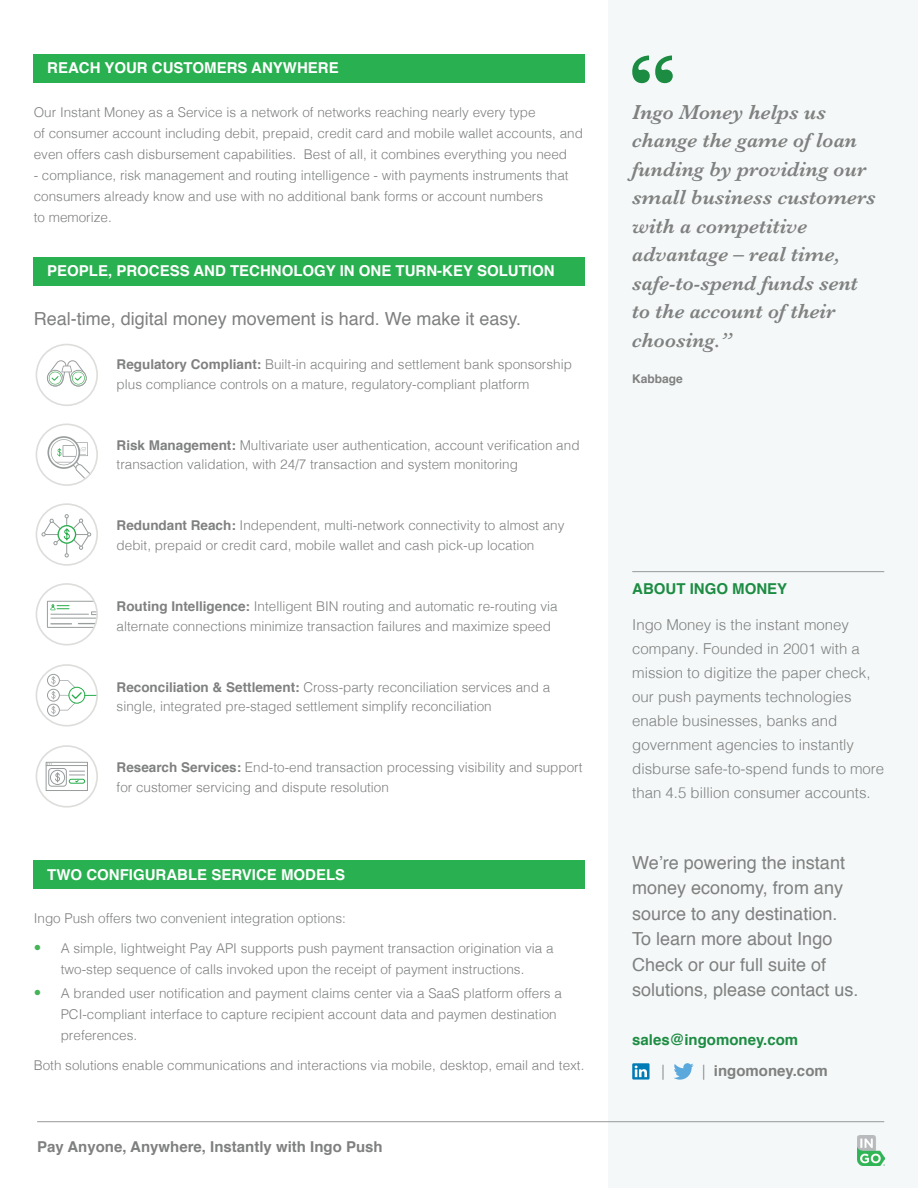
<style>
.page{position:relative;width:918px;height:1188px;background:#fff}
.page>*{position:absolute;margin:0;border:0;box-sizing:border-box;transform-origin:0 0}
.t1{font:italic 600 21px/28.5px "Baskerville";color:#7f8080}
.t2{font:18px/25.5px "Helvetica";color:#7f8080;text-align:justify}
.t3{font:300 15px/24px "Helvetica";color:#7f8080}
.t4{font:700 15px "Helvetica";color:#fff}
.t5{font:700 15px "Helvetica";color:#7f8080}
.t6{font:700 15px "Helvetica";color:#1c8c43}
.t7{font:300 13.5px/19.5px "Helvetica";color:#7f8080}
.t8{font:700 12px "Helvetica";color:#7f8080}
.s1{font-weight:700}
.s2{font-size:15px;color:#45b357}
.s3{font-weight:300}
</style>
<div class="page">
<div style="left:609px;top:0;width:309px;height:1188px;background:#f5f8f8"></div>
<svg style="left:632px;top:55px;width:41px;height:28px"></svg>
<hr style="left:37px;top:1121px;width:847px;height:1px;background:#989999">
<hr style="left:632px;top:571px;width:252px;height:1px;background:#989999">
<svg style="left:632px;top:1063px;width:18px;height:17px"></svg>
<svg style="left:635px;top:1066px;width:12px;height:11px"></svg>
<svg style="left:674px;top:1063px;width:20px;height:17px"></svg>
<div style="left:34px;top:860px;width:551px;height:29px;background:#29b050"></div>
<div style="left:34px;top:257px;width:551px;height:29px;background:#29b050"></div>
<div style="left:34px;top:54px;width:551px;height:29px;background:#29b050"></div>
<svg style="left:36px;top:344px;width:62px;height:62px"></svg>
<div style="left:36px;top:503px;width:62px;height:63px;border:2px solid #dddddb;border-radius:50%"></div>
<svg style="left:42px;top:514px;width:49px;height:43px"></svg>
<div style="left:36px;top:745px;width:62px;height:63px;border:2px solid #dddddb;border-radius:50%"></div>
<div style="left:46px;top:762px;width:42px;height:29px;background:#fff;border:1px solid #989c9d"></div>
<hr style="left:46px;top:765px;width:41px;height:1px;background:#989c9d">
<div style="left:48px;top:768px;width:19px;height:19px;border:1px solid #989c9d;border-radius:3px"></div>
<svg style="left:50px;top:770px;width:15px;height:14px"></svg>
<div style="left:50px;top:770px;width:15px;height:15px;border:1px solid #989c9d;border-radius:50%"></div>
<svg style="left:55px;top:772px;width:5px;height:11px"></svg>
<svg style="left:69px;top:771px;width:16px;height:13px"></svg>
<svg style="left:36px;top:424px;width:62px;height:62px"></svg>
<svg style="left:47px;top:601px;width:50px;height:27px"></svg>
<div style="left:36px;top:583px;width:62px;height:63px;border:2px solid #dddddb;border-radius:50%"></div>
<svg style="left:36px;top:664px;width:62px;height:63px"></svg>
<img style="left:857px;top:1135px;width:27px;height:30px">
<p class="t4" style="left:47px;top:56px;width:293px">REACH YOUR CUSTOMERS ANYWHERE</p>
<p class="t7" style="left:34px;top:101px;width:503px">Our Instant Money as a Service is a network of networks reaching nearly every type</p>
<p class="t7" style="left:34px;top:121px;width:551px;line-height:21px">of consumer account including debit, prepaid, credit card and mobile wallet accounts, and even offers cash disbursement capabilities. Best of all, it combines everything you need</p>
<p class="t7" style="left:34px;top:163px;width:536px;line-height:21px">- compliance, risk management and routing intelligence - with payments instruments that consumers already know and use with no additional bank forms or account numbers</p>
<p class="t7" style="left:34px;top:206px;width:80px">to memorize.</p>
<p class="t4" style="left:47px;top:259px;width:509px">PEOPLE, PROCESS AND TECHNOLOGY IN ONE TURN-KEY SOLUTION</p>
<p class="t2" style="left:34px;top:307px;width:489px">Real-time, digital money movement is hard. We make it easy.</p>
<p class="t7" style="left:117px;top:354px;width:457px"><span class="s1">Regulatory Compliant:</span> Built-in acquiring and settlement bank sponsorship plus compliance controls on a mature, regulatory-compliant platform</p>
<p class="t7" style="left:117px;top:434px;width:464px"><span class="s1">Risk Management:</span> Multivariate user authentication, account verification and transaction validation, with 24/7 transaction and system monitoring</p>
<p class="t7" style="left:117px;top:515px;width:449px"><span class="s1">Redundant Reach:</span> Independent, multi-network connectivity to almost any debit, prepaid or credit card, mobile wallet and cash pick-up location</p>
<p class="t7" style="left:117px;top:596px;width:443px"><span class="s1">Routing Intelligence:</span> Intelligent BIN routing and automatic re-routing via alternate connections minimize transaction failures and maximize speed</p>
<p class="t7" style="left:117px;top:676px;width:435px"><span class="s1">Reconciliation &amp; Settlement:</span> Cross-party reconciliation services and a single, integrated pre-staged settlement simplify reconciliation</p>
<p class="t7" style="left:117px;top:757px;width:467px"><span class="s1">Research Services:</span> End-to-end transaction processing visibility and support for customer servicing and dispute resolution</p>
<p class="t4" style="left:47px;top:862px;width:300px">TWO CONFIGURABLE SERVICE MODELS</p>
<p class="t7" style="left:34px;top:907px;width:314px">Ingo Push offers two convenient integration options:</p>
<p class="t7" style="left:34px;top:936px;width:521px;line-height:21px;text-align:center"><span class="s2">•</span> A simple, lightweight Pay API supports push payment transaction origination via a two-step sequence of calls invoked upon the receipt of payment instructions.</p>
<p class="t7" style="left:61px;top:981px;width:503px;line-height:21px;text-indent:-27px"><span class="s2">•</span> A branded user notification and payment claims center via a SaaS platform offers a<br>PCI-compliant interface to capture recipient account data and paymen destination preferences.</p>
<p class="t7" style="left:34px;top:1054px;width:552px">Both solutions enable communications and interactions via mobile, desktop, email and text.</p>
<p class="t5" style="left:37px;top:1135px;width:347px">Pay Anyone, Anywhere, Instantly with Ingo Push</p>
<p class="t1" style="left:632px;top:98px;width:245px">Ingo Money helps us change the game of loan funding by providing our small business customers with a competitive advantage – real time, safe-to-spend funds sent to the account of their choosing.”</p>
<p class="t8" style="left:632px;top:369px;width:52px">Kabbage</p>
<p class="t6" style="left:632px;top:577px;width:157px">ABOUT INGO MONEY</p>
<p class="t3" style="left:632px;top:611px;width:253px">Ingo Money is the instant money company. Founded in 2001 with a mission to digitize the paper check, our push payments technologies enable businesses, banks and government agencies to instantly disburse safe-to-spend funds to more than 4.5 billion consumer accounts.</p>
<p class="t2" style="left:632px;top:850px;width:214px">We’re powering the instant money economy, from any source to any destination.</p>
<p class="t2" style="left:632px;top:927px;width:228px;text-align:left">To learn more about Ingo<br>Check or our full suite of solutions, please contact us.</p>
<p class="t6" style="left:632px;top:1028px;width:168px">sales@ingomoney.com</p>
<p class="t3" style="left:661px;top:1058px;width:5px">|</p>
<p class="t5" style="left:702px;top:1059px;width:127px"><span class="s3">|</span> ingomoney.com</p>
</div>
